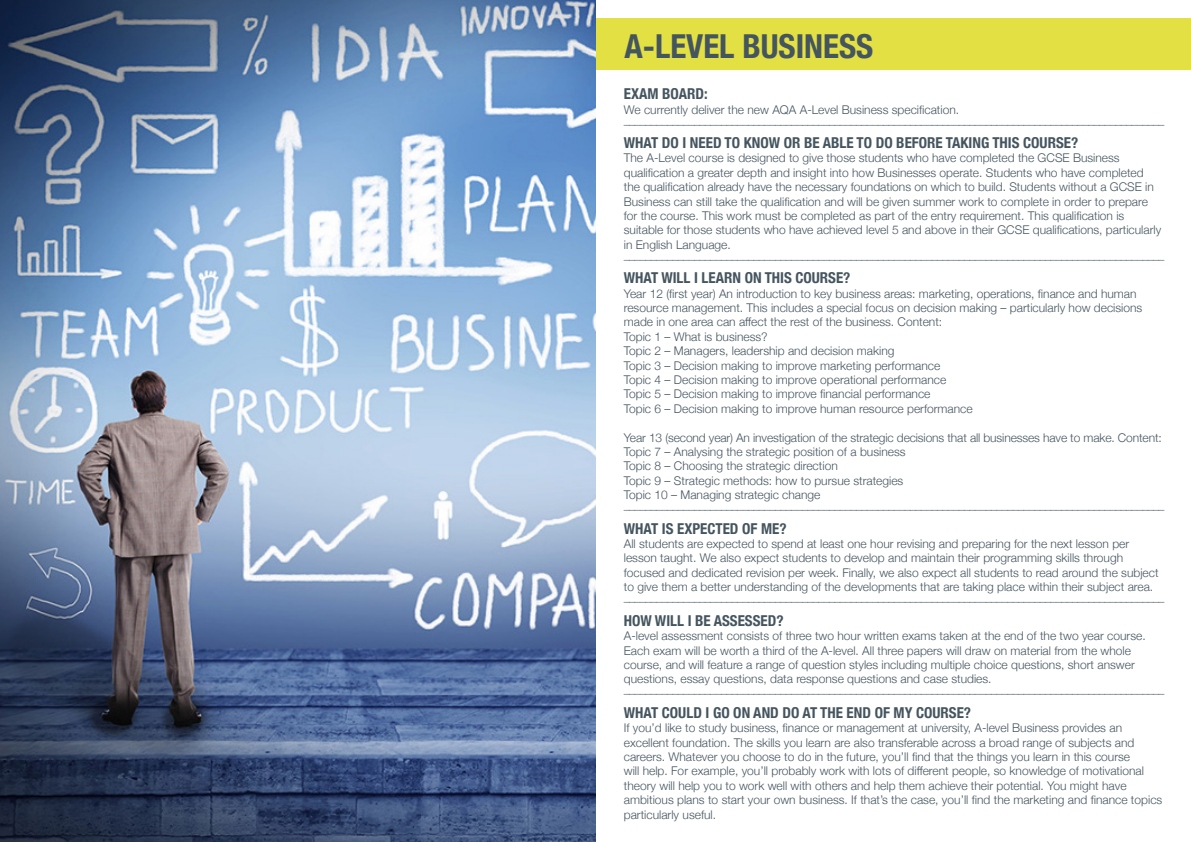
<style>
.page{position:relative;width:1191px;height:842px;background:#fff}
.page>*{position:absolute;margin:0;border:0;box-sizing:border-box;transform-origin:0 0}
.header_white_NEW{font:700 condensed 33px "Helvetica Neue";color:#45555f}
.t1{font:700 condensed 15px "Helvetica Neue";color:#45555f}
.t2{font:300 12px/14.4px "Helvetica Neue";color:#45555f}
</style>
<div class="page">
<div style="left:595px;top:18px;width:596px;height:52px;background:#e2e043"></div>
<img style="left:0;top:0;width:595px;height:842px">
<p class="header_white_NEW" style="left:624px;top:19px;width:250px">A-LEVEL BUSINESS</p>
<p class="t1" style="left:624px;top:81px;width:85px">EXAM BOARD:</p>
<p class="t2" style="left:624px;top:101px;width:337px">We currently deliver the new AQA A-Level Business specification.</p>
<p class="t2" style="left:624px;top:111px;width:542px">____________________________________________________________________________________________________</p>
<p class="t1" style="left:624px;top:130px;width:456px">WHAT DO I NEED TO KNOW OR BE ABLE TO DO BEFORE TAKING THIS COURSE?</p>
<p class="t2" style="left:624px;top:150px;width:539px">The A-Level course is designed to give those students who have completed the GCSE Business qualification a greater depth and insight into how Businesses operate. Students who have completed the qualification already have the necessary foundations on which to build. Students without a GCSE in Business can still take the qualification and will be given summer work to complete in order to prepare for the course. This work must be completed as part of the entry requirement. This qualification is suitable for those students who have achieved level 5 and above in their GCSE qualifications, particularly in English Language.</p>
<p class="t2" style="left:624px;top:246px;width:542px">____________________________________________________________________________________________________</p>
<p class="t1" style="left:624px;top:265px;width:228px">WHAT WILL I LEARN ON THIS COURSE?</p>
<p class="t2" style="left:624px;top:285px;width:520px">Year 12 (first year) An introduction to key business areas: marketing, operations, finance and human resource management. This includes a special focus on decision making – particularly how decisions made in one area can affect the rest of the business. Content:</p>
<p class="t2" style="left:624px;top:328px;width:145px">Topic 1 – What is business?</p>
<p class="t2" style="left:624px;top:343px;width:272px">Topic 2 – Managers, leadership and decision making</p>
<p class="t2" style="left:624px;top:357px;width:318px">Topic 3 – Decision making to improve marketing performance</p>
<p class="t2" style="left:624px;top:372px;width:324px">Topic 4 – Decision making to improve operational performance</p>
<p class="t2" style="left:624px;top:386px;width:308px">Topic 5 – Decision making to improve financial performance</p>
<p class="t2" style="left:624px;top:400px;width:350px">Topic 6 – Decision making to improve human resource performance</p>
<p class="t2" style="left:624px;top:429px;width:539px">Year 13 (second year) An investigation of the strategic decisions that all businesses have to make. Content:</p>
<p class="t2" style="left:624px;top:444px;width:283px">Topic 7 – Analysing the strategic position of a business</p>
<p class="t2" style="left:624px;top:458px;width:215px">Topic 8 – Choosing the strategic direction</p>
<p class="t2" style="left:624px;top:472px;width:281px">Topic 9 – Strategic methods: how to pursue strategies</p>
<p class="t2" style="left:624px;top:487px;width:198px">Topic 10 – Managing strategic change</p>
<p class="t2" style="left:624px;top:497px;width:542px">____________________________________________________________________________________________________</p>
<p class="t1" style="left:624px;top:516px;width:164px">WHAT IS EXPECTED OF ME?</p>
<p class="t2" style="left:624px;top:536px;width:536px">All students are expected to spend at least one hour revising and preparing for the next lesson per lesson taught. We also expect students to develop and maintain their programming skills through focused and dedicated revision per week. Finally, we also expect all students to read around the subject to give them a better understanding of the developments that are taking place within their subject area.</p>
<p class="t2" style="left:624px;top:589px;width:542px">____________________________________________________________________________________________________</p>
<p class="t1" style="left:624px;top:608px;width:161px">HOW WILL I BE ASSESSED?</p>
<p class="t2" style="left:624px;top:628px;width:523px">A-level assessment consists of three two hour written exams taken at the end of the two year course.<br>Each exam will be worth a third of the A-level. All three papers will draw on material from the whole course, and will feature a range of question styles including multiple choice questions, short answer questions, essay questions, data response questions and case studies.</p>
<p class="t2" style="left:624px;top:681px;width:542px">____________________________________________________________________________________________________</p>
<p class="t1" style="left:624px;top:700px;width:349px">WHAT COULD I GO ON AND DO AT THE END OF MY COURSE?</p>
<p class="t2" style="left:624px;top:720px;width:540px">If you’d like to study business, finance or management at university, A-level Business provides an excellent foundation. The skills you learn are also transferable across a broad range of subjects and careers. Whatever you choose to do in the future, you’ll find that the things you learn in this course<br>will help. For example, you’ll probably work with lots of different people, so knowledge of motivational theory will help you to work well with others and help them achieve their potential. You might have ambitious plans to start your own business. If that’s the case, you’ll find the marketing and finance topics particularly useful.</p>
</div>
